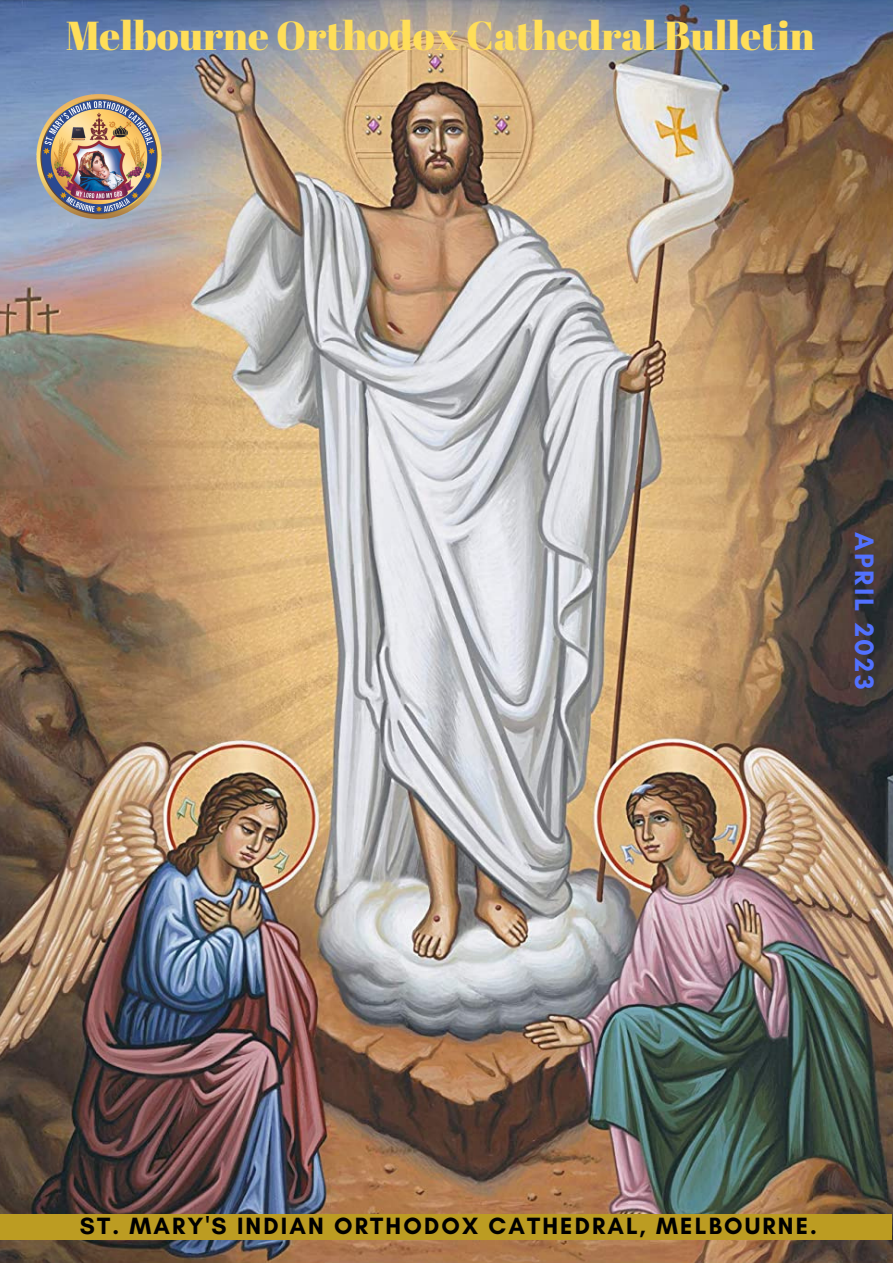
<style>
.page{position:relative;width:893px;height:1264px;background:#fff}
.page>*{position:absolute;margin:0;border:0;box-sizing:border-box;transform-origin:0 0}
.t1{font:40.35px "Abril Fatface";color:#ffde59}
.t2{font:700 27.15px "Glacial Indifference";letter-spacing:.09em;color:#5271ff}
.t3{font:700 24px "Glacial Indifference";letter-spacing:.09em;color:#000}
</style>
<div class="page">
<img style="left:0;top:0;width:892px;height:1262px">
<img style="left:32px;top:89px;width:135px;height:135px">
<div style="left:0;top:1214px;width:891px;height:25px;background:#bc9c22"></div>
<h1 class="t1" style="left:66px;top:7px;width:750px">Melbourne Orthodox Cathedral Bulletin</h1>
<p class="t2" style="left:880px;top:532px;width:159px;rotate:90deg">APRIL 2023</p>
<p class="t3" style="left:80px;top:1211px;width:738px">ST. MARY'S INDIAN ORTHODOX CATHEDRAL, MELBOURNE.</p>
</div>
